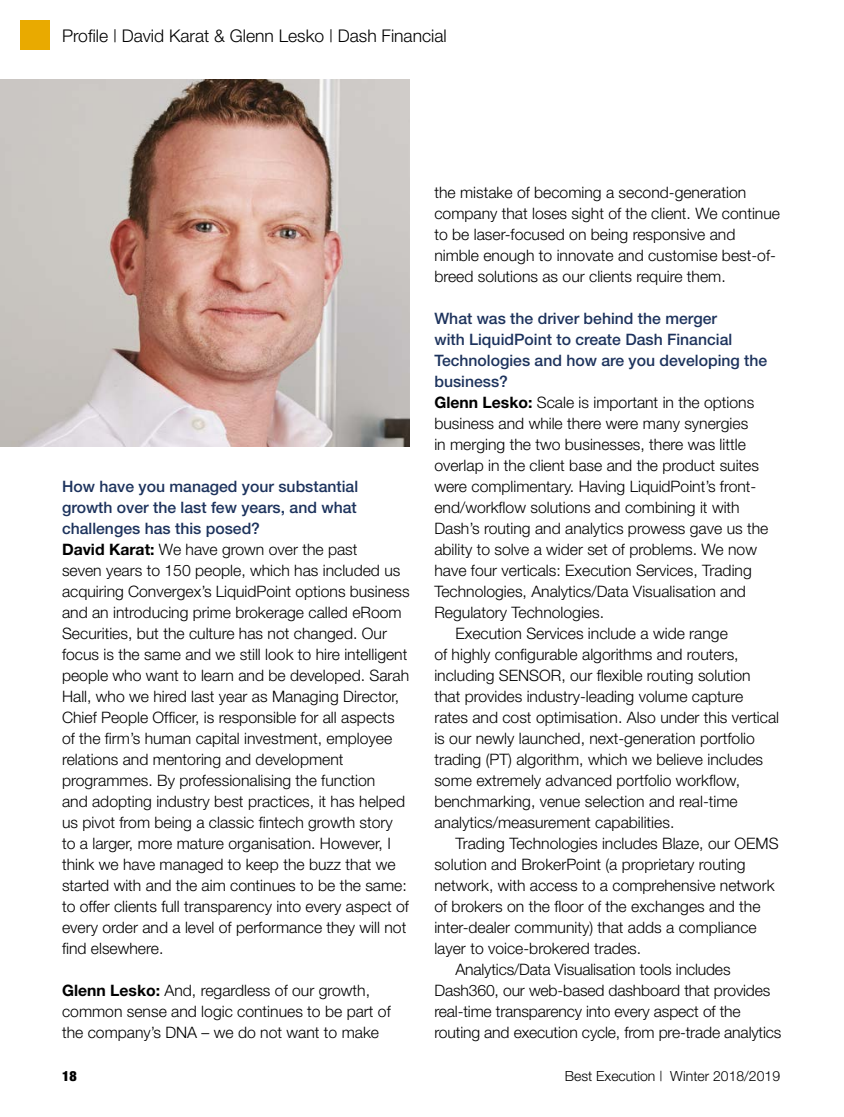
<style>
.page{position:relative;width:844px;height:1117px;background:#fff}
.page>*{position:absolute;margin:0;border:0;box-sizing:border-box;transform-origin:0 0}
.t1{font:300 17.5px "Helvetica Neue";color:#000}
.t2{font:300 15.75px/21px "Helvetica Neue";color:#000}
.t3{font:500 15.75px "Helvetica Neue";color:#1d335d}
.t4{font:300 14px "Helvetica Neue";color:#000}
.t5{font:900 condensed 14px "Helvetica Neue";color:#000}
.s1{font-weight:500;color:#1d335d}
.s2{font-weight:700}
</style>
<div class="page">
<div style="left:20px;top:20px;width:30px;height:30px;background:#e9aa00"></div>
<img style="left:0;top:79px;width:409px;height:367px">
<p class="t1" style="left:62px;top:25px;width:386px">Profile | David Karat &amp; Glenn Lesko | Dash Financial</p>
<p class="t2" style="left:62px;top:475px;width:349px"><span class="s1">How have you managed your substantial growth over the last few years, and what challenges has this posed?<br></span><span class="s2">David Karat:</span> We have grown over the past<br>seven years to 150 people, which has included us acquiring Convergex’s LiquidPoint options business and an introducing prime brokerage called eRoom Securities, but the culture has not changed. Our focus is the same and we still look to hire intelligent people who want to learn and be developed. Sarah Hall, who we hired last year as Managing Director, Chief People Officer, is responsible for all aspects of the firm’s human capital investment, employee relations and mentoring and development programmes. By professionalising the function<br>and adopting industry best practices, it has helped us pivot from being a classic fintech growth story to a larger, more mature organisation. However, I think we have managed to keep the buzz that we started with and the aim continues to be the same: to offer clients full transparency into every aspect of every order and a level of performance they will not find elsewhere.</p>
<p class="t2" style="left:62px;top:979px;width:330px"><span class="s2">Glenn Lesko:</span> And, regardless of our growth, common sense and logic continues to be part of the company’s DNA – we do not want to make</p>
<p class="t2" style="left:434px;top:181px;width:347px">the mistake of becoming a second-generation company that loses sight of the client. We continue to be laser-focused on being responsive and nimble enough to innovate and customise best-of&shy;breed solutions as our clients require them.</p>
<p class="t3" style="left:434px;top:309px;width:284px">What was the driver behind the merger</p>
<p class="t3" style="left:434px;top:330px;width:299px">with LiquidPoint to create Dash Financial</p>
<p class="t3" style="left:434px;top:351px;width:334px">Technologies and how are you developing the</p>
<p class="t3" style="left:434px;top:372px;width:75px">business?</p>
<p class="t2" style="left:434px;top:391px;width:321px"><span class="s2">Glenn Lesko:</span> Scale is important in the options</p>
<p class="t2" style="left:434px;top:412px;width:315px">business and while there were many synergies</p>
<p class="t2" style="left:434px;top:433px;width:313px">in merging the two businesses, there was little</p>
<p class="t2" style="left:434px;top:454px;width:326px">overlap in the client base and the product suites</p>
<p class="t2" style="left:434px;top:475px;width:323px">were complimentary. Having LiquidPoint’s front-</p>
<p class="t2" style="left:434px;top:496px;width:307px">end/workflow solutions and combining it with</p>
<p class="t2" style="left:434px;top:517px;width:335px">Dash’s routing and analytics prowess gave us the</p>
<p class="t2" style="left:434px;top:538px;width:324px">ability to solve a wider set of problems. We now</p>
<p class="t2" style="left:434px;top:559px;width:319px">have four verticals: Execution Services, Trading</p>
<p class="t2" style="left:434px;top:580px;width:313px">Technologies, Analytics/Data Visualisation and</p>
<p class="t2" style="left:434px;top:601px;width:171px">Regulatory Technologies.</p>
<p class="t2" style="left:455px;top:622px;width:274px">Execution Services include a wide range</p>
<p class="t2" style="left:434px;top:643px;width:305px">of highly configurable algorithms and routers,</p>
<p class="t2" style="left:434px;top:664px;width:317px">including SENSOR, our flexible routing solution</p>
<p class="t2" style="left:434px;top:685px;width:310px">that provides industry-leading volume capture</p>
<p class="t2" style="left:434px;top:706px;width:346px">rates and cost optimisation. Also under this vertical</p>
<p class="t2" style="left:434px;top:727px;width:322px">is our newly launched, next-generation portfolio</p>
<p class="t2" style="left:434px;top:748px;width:330px">trading (PT) algorithm, which we believe includes</p>
<p class="t2" style="left:434px;top:769px;width:307px">some extremely advanced portfolio workflow,</p>
<p class="t2" style="left:434px;top:790px;width:305px">benchmarking, venue selection and real-time</p>
<p class="t2" style="left:434px;top:811px;width:241px">analytics/measurement capabilities.</p>
<p class="t2" style="left:455px;top:832px;width:325px">Trading Technologies includes Blaze, our OEMS</p>
<p class="t2" style="left:434px;top:853px;width:313px">solution and BrokerPoint (a proprietary routing</p>
<p class="t2" style="left:434px;top:874px;width:341px">network, with access to a comprehensive network</p>
<p class="t2" style="left:434px;top:895px;width:327px">of brokers on the floor of the exchanges and the</p>
<p class="t2" style="left:434px;top:916px;width:324px">inter-dealer community) that adds a compliance</p>
<p class="t2" style="left:434px;top:937px;width:208px">layer to voice-brokered trades.</p>
<p class="t2" style="left:455px;top:958px;width:276px">Analytics/Data Visualisation tools includes</p>
<p class="t2" style="left:434px;top:979px;width:337px">Dash360, our web-based dashboard that provides</p>
<p class="t2" style="left:434px;top:1000px;width:308px">real-time transparency into every aspect of the</p>
<p class="t2" style="left:434px;top:1021px;width:348px">routing and execution cycle, from pre-trade analytics</p>
<p class="t5" style="left:62px;top:1067px;width:16px">18</p>
<p class="t4" style="left:564px;top:1067px;width:217px">Best Execution | Winter 2018/2019</p>
</div>
